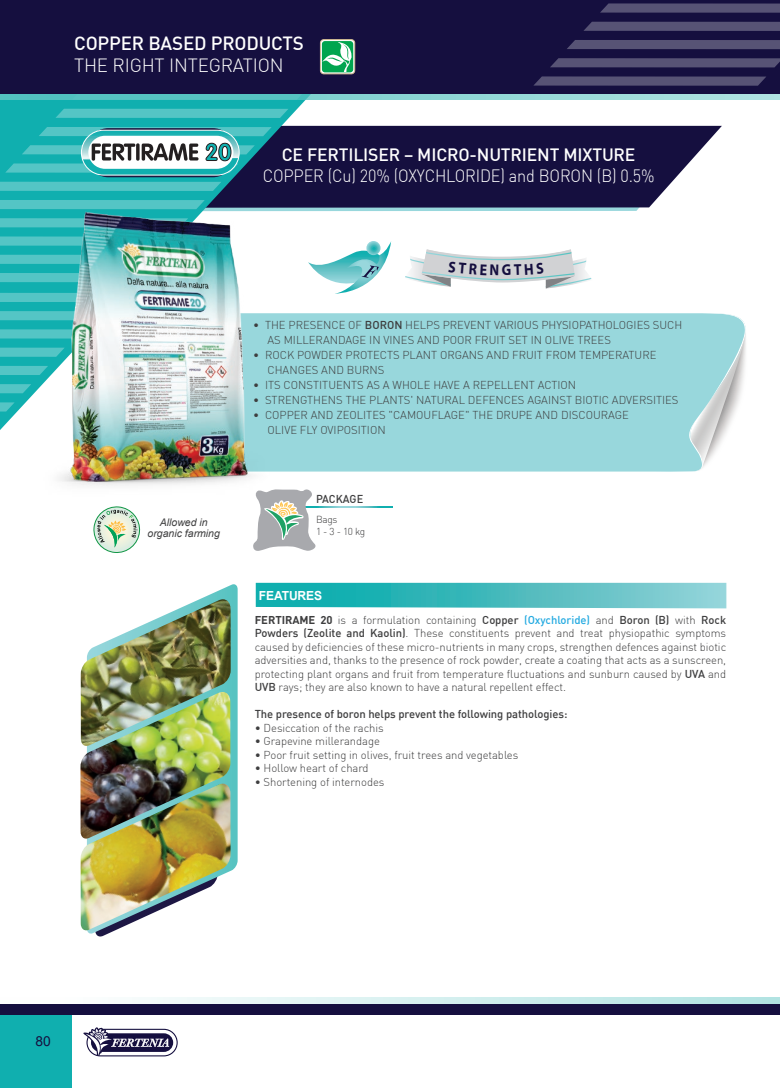
<style>
.page{position:relative;width:780px;height:1088px;background:#fff}
.page>*{position:absolute;margin:0;border:0;box-sizing:border-box;transform-origin:0 0}
.t1{font:500 18.75px "DIN";letter-spacing:-.01em;color:#fff}
.t2{font:300 18.75px "DIN";letter-spacing:-.01em;color:#fff}
.t3{font:300 17.5px "DIN";letter-spacing:-.01em;color:#fff;scale:.93 1}
.t4{font:500 17.5px "DIN";letter-spacing:-.01em;color:#fff}
.t5{font:700 15.75px "Myriad Pro";color:#150f3f;scale:.88 1}
.t6{font:13.75px "Arial";color:#150f3f}
.t7{font:700 12.5px "Arial";letter-spacing:-.01em;color:#fff}
.t8{font:300 11.25px/13.5px "DIN";color:#3e3e3f}
.t9{font:500 11.25px "DIN";letter-spacing:-.005em;color:#3e3e3f}
.t10{font:italic 10.5px/11px "Arial";color:#3e3e3f;text-align:center}
.t11{font:300 10px/12px "DIN";letter-spacing:-.025em;color:#3e3e3f}
.s1{font-weight:500}
.s2{font-weight:700}
.s3{font-weight:500;color:#24aae1}
</style>
<div class="page">
<svg style="left:320px;top:208px;width:319px;height:3px"></svg>
<svg style="left:320px;top:126px;width:401px;height:82px;background:#2a2550"></svg>
<svg style="left:0;top:100px;width:320px;height:330px;fill:#15afaf"></svg>
<svg style="left:1px;top:200px;width:204px;height:9px"></svg>
<svg style="left:1px;top:218px;width:32px;height:9px"></svg>
<svg style="left:1px;top:236px;width:32px;height:10px"></svg>
<svg style="left:1px;top:255px;width:32px;height:9px"></svg>
<svg style="left:1px;top:273px;width:32px;height:9px"></svg>
<svg style="left:55px;top:109px;width:233px;height:9px;background:#50c4c4"></svg>
<svg style="left:1px;top:384px;width:30px;height:9px"></svg>
<svg style="left:1px;top:402px;width:14px;height:9px"></svg>
<svg style="left:1px;top:311px;width:32px;height:9px"></svg>
<svg style="left:1px;top:329px;width:32px;height:9px"></svg>
<svg style="left:1px;top:347px;width:32px;height:10px"></svg>
<svg style="left:1px;top:366px;width:32px;height:9px"></svg>
<svg style="left:1px;top:293px;width:32px;height:9px"></svg>
<svg style="left:0;top:93px;width:780px;height:7px;background:#6eb4ba"></svg>
<div style="left:270px;top:311px;width:409px;height:161px;background:#98d7dc"></div>
<svg style="left:679px;top:313px;width:67px;height:159px"></svg>
<svg style="left:308px;top:241px;width:83px;height:53px"></svg>
<svg style="left:318px;top:506px;width:75px;height:2px"></svg>
<svg style="left:256px;top:583px;width:470px;height:25px;background:#49bcbf"></svg>
<svg style="left:88px;top:584px;width:150px;height:350px"></svg>
<img style="left:81px;top:599px;width:150px;height:148px">
<img style="left:81px;top:840px;width:149px;height:92px">
<svg style="left:253px;top:489px;width:65px;height:62px"></svg>
<img style="left:80px;top:692px;width:150px;height:148px">
<div style="left:0;top:0;width:780px;height:93px;background:#150f3f"></div>
<div style="left:0;top:1014px;width:71px;height:74px;background:#10afaf"></div>
<svg style="left:83px;top:1027px;width:93px;height:29px"></svg>
<svg style="left:151px;top:997px;width:629px;height:7px;background:#d2eeee"></svg>
<div style="left:0;top:1004px;width:780px;height:10px;background:#150f3f"></div>
<div style="left:567px;top:40px;width:212px;height:9px;background:#575375"></div>
<svg style="left:550px;top:58px;width:229px;height:9px;background:#534f72"></svg>
<svg style="left:533px;top:76px;width:233px;height:10px;background:#4f4a6e"></svg>
<svg style="left:1px;top:127px;width:270px;height:64px"></svg>
<div style="left:320px;top:40px;width:35px;height:34px;background:#f7fbf9;border-radius:3px"></div>
<div style="left:320px;top:39px;width:35px;height:35px;border:1px solid #cfba90;border-radius:3px"></div>
<svg style="left:322px;top:41px;width:31px;height:31px"></svg>
<svg style="left:322px;top:42px;width:31px;height:30px"></svg>
<svg style="left:93px;top:506px;width:47px;height:47px"></svg>
<img style="left:33px;top:203px;width:237px;height:294px">
<svg style="left:584px;top:3px;width:195px;height:28px"></svg>
<svg style="left:405px;top:249px;width:187px;height:39px"></svg>
<h1 class="t1" style="left:74px;top:31px;width:231px">COPPER BASED PRODUCTS</h1>
<h1 class="t2" style="left:74px;top:54px;width:211px">THE RIGHT INTEGRATION</h1>
<h2 class="t4" style="left:282px;top:144px;width:355px">CE FERTILISER – MICRO-NUTRIENT MIXTURE</h2>
<h2 class="t3" style="left:263px;top:165px;width:423px">COPPER (Cu) 20% (OXYCHLORIDE) and BORON (B) 0.5%</h2>
<h3 class="t5" style="left:502px;top:261px;width:12px">G</h3>
<p class="t8" style="left:267px;top:318px;width:416px;line-height:15px;text-indent:-14px">• THE PRESENCE OF <span class="s1">BORON</span> HELPS PREVENT VARIOUS PHYSIOPATHOLOGIES SUCH<br>AS MILLERANDAGE IN VINES AND POOR FRUIT SET IN OLIVE TREES</p>
<p class="t8" style="left:267px;top:347px;width:390px;line-height:15px;text-indent:-14px">• ROCK POWDER PROTECTS PLANT ORGANS AND FRUIT FROM TEMPERATURE<br>CHANGES AND BURNS</p>
<p class="t8" style="left:253px;top:378px;width:324px">• ITS CONSTITUENTS AS A WHOLE HAVE A REPELLENT ACTION</p>
<p class="t8" style="left:253px;top:393px;width:427px">• STRENGTHENS THE PLANTS' NATURAL DEFENCES AGAINST BIOTIC ADVERSITIES</p>
<p class="t8" style="left:267px;top:407px;width:363px;line-height:15px;text-indent:-14px">• COPPER AND ZEOLITES "CAMOUFLAGE" THE DRUPE AND DISCOURAGE<br>OLIVE FLY OVIPOSITION</p>
<p class="t10" style="left:148px;top:517px;width:74px">Allowed in organic farming</p>
<p class="t9" style="left:316px;top:492px;width:49px">PACKAGE</p>
<p class="t11" style="left:316px;top:514px;width:51px">Bags<br>1 - 3 - 10 kg</p>
<p class="t7" style="left:259px;top:587px;width:65px">FEATURES</p>
<p class="t8" style="left:255px;top:613px;width:473px;text-align:justify"><span class="s2">FERTIRAME 20</span> is a formulation containing <span class="s1">Copper</span> <span class="s3">(Oxychloride)</span> and <span class="s1">Boron (B)</span> with <span class="s1">Rock Powders (Zeolite and Kaolin)</span>. These constituents prevent and treat physiopathic symptoms caused by deficiencies of these micro-nutrients in many crops, strengthen defences against biotic adversities and, thanks to the presence of rock powder, create a coating that acts as a sunscreen, protecting plant organs and fruit from temperature fluctuations and sunburn caused by <span class="s1">UVA</span> and <span class="s1">UVB</span> rays; they are also known to have a natural repellent effect.</p>
<p class="t9" style="left:255px;top:707px;width:314px">The presence of boron helps prevent the following pathologies:</p>
<p class="t8" style="left:255px;top:721px;width:130px">• Desiccation of the rachis</p>
<p class="t8" style="left:255px;top:734px;width:127px">• Grapevine millerandage</p>
<p class="t8" style="left:255px;top:748px;width:265px">• Poor fruit setting in olives, fruit trees and vegetables</p>
<p class="t8" style="left:255px;top:761px;width:115px">• Hollow heart of chard</p>
<p class="t8" style="left:255px;top:775px;width:131px">• Shortening of internodes</p>
<p class="t6" style="left:36px;top:1031px;width:17px">80</p>
</div>
